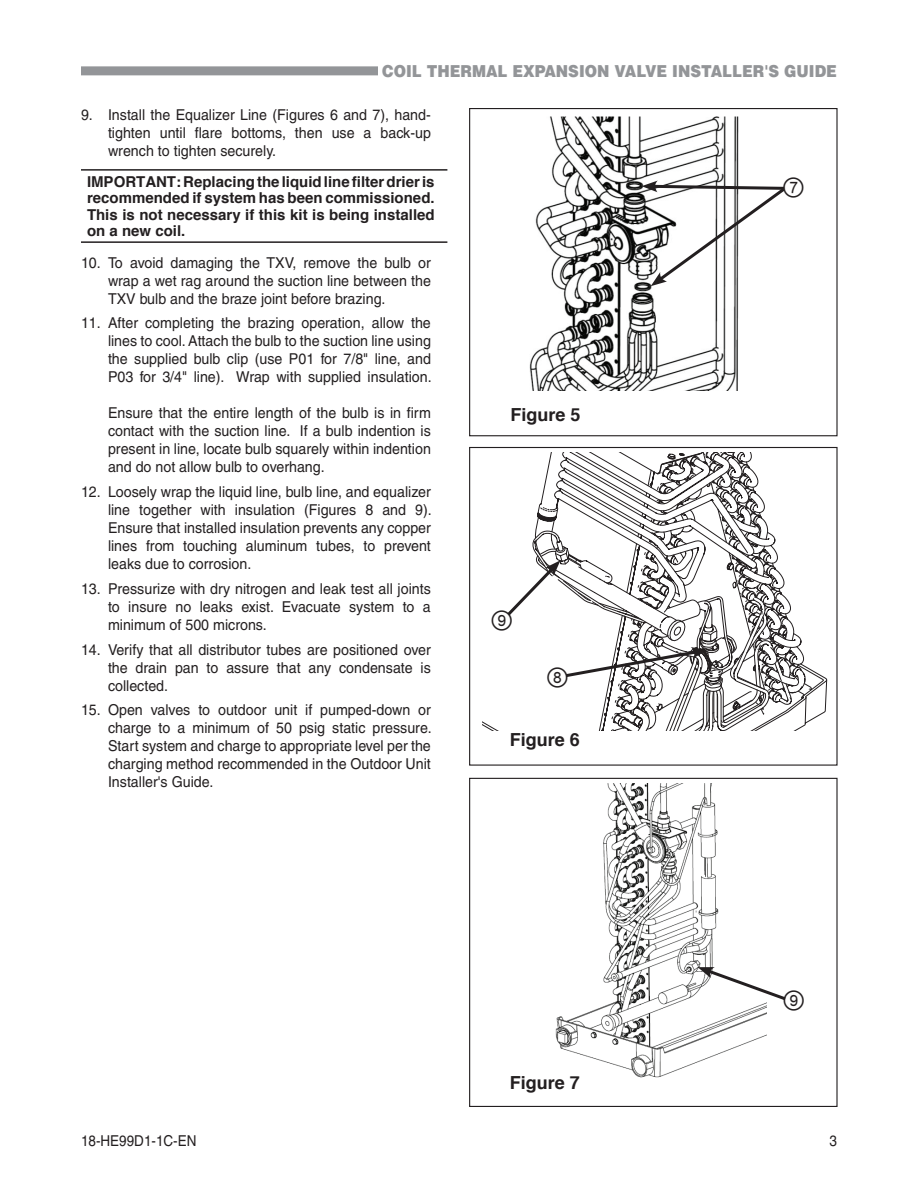
<style>
.page{position:relative;width:918px;height:1188px;background:#fff}
.page>*{position:absolute;margin:0;border:0;box-sizing:border-box;transform-origin:0 0}
.Paragraph{font:24px "Arial Unicode MS";color:#231f20}
._03-12pt_Paragraph_B{font:700 18px "Helvetica";color:#231f20}
.t1{font:900 16.5px "Helvetica";color:#939598;scale:.9 1}
.t2{font:15px/18px "Helvetica";color:#231f20;text-align:justify;scale:.95 1}
._99-Warning_Box_Bold{font:700 15px/16.5px "Helvetica";color:#231f20;text-align:justify}
.t3{font:15px "Helvetica";color:#231f20;scale:.9 1}
</style>
<div class="page">
<div style="left:81px;top:66px;width:297px;height:9px;background:#939598"></div>
<hr style="left:81px;top:169px;width:366px;height:2px;background:#231f20">
<hr style="left:81px;top:241px;width:366px;height:2px;background:#231f20">
<div style="left:469px;top:108px;width:369px;height:328px;border:1px solid #231f20"></div>
<img style="left:529px;top:117px;width:210px;height:274px">
<svg style="left:642px;top:181px;width:143px;height:105px"></svg>
<div style="left:469px;top:447px;width:369px;height:319px;border:1px solid #231f20"></div>
<svg style="left:483px;top:452px;width:345px;height:278px"></svg>
<div style="left:469px;top:778px;width:369px;height:329px;border:1px solid #231f20"></div>
<img style="left:555px;top:783px;width:211px;height:295px">
<svg style="left:698px;top:967px;width:88px;height:36px"></svg>
<p class="t1" style="left:382px;top:60px;width:507px">COIL THERMAL EXPANSION VALVE INSTALLER'S GUIDE</p>
<p class="t2" style="left:108px;top:105px;width:341px;text-indent:-27px">9. Install the Equalizer Line (Figures 6 and 7), hand&shy;tighten until flare bottoms, then use a back-up wrench to tighten securely.</p>
<p class="_99-Warning_Box_Bold" style="left:87px;top:173px;width:349px">IMPORTANT: Replacing the liquid line filter drier is recommended if system has been commissioned.<br>This is not necessary if this kit is being installed on a new coil.</p>
<p class="t2" style="left:108px;top:253px;width:341px;text-indent:-27px">10. To avoid damaging the TXV, remove the bulb or wrap a wet rag around the suction line between the TXV bulb and the braze joint before brazing.</p>
<p class="t2" style="left:108px;top:314px;width:342px;text-indent:-27px">11. After completing the brazing operation, allow the lines to cool. Attach the bulb to the suction line using the supplied bulb clip (use P01 for 7/8" line, and P03 for 3/4" line). Wrap with supplied insulation.</p>
<p class="t2" style="left:108px;top:404px;width:341px">Ensure that the entire length of the bulb is in firm contact with the suction line. If a bulb indention is present in line, locate bulb squarely within indention and do not allow bulb to overhang.</p>
<p class="t2" style="left:108px;top:483px;width:342px;text-indent:-27px">12. Loosely wrap the liquid line, bulb line, and equalizer line together with insulation (Figures 8 and 9).<br>Ensure that installed insulation prevents any copper lines from touching aluminum tubes, to prevent leaks due to corrosion.</p>
<p class="t2" style="left:108px;top:580px;width:341px;text-indent:-27px">13. Pressurize with dry nitrogen and leak test all joints to insure no leaks exist. Evacuate system to a minimum of 500 microns.</p>
<p class="t2" style="left:108px;top:640px;width:341px;text-indent:-27px">14. Verify that all distributor tubes are positioned over the drain pan to assure that any condensate is collected.</p>
<p class="t2" style="left:108px;top:701px;width:342px;text-indent:-27px">15. Open valves to outdoor unit if pumped-down or charge to a minimum of 50 psig static pressure.<br>Start system and charge to appropriate level per the charging method recommended in the Outdoor Unit Installer's Guide.</p>
<p class="Paragraph" style="left:782px;top:169px;width:25px">⑦</p>
<p class="_03-12pt_Paragraph_B" style="left:511px;top:403px;width:72px">Figure 5</p>
<p class="Paragraph" style="left:490px;top:602px;width:25px">⑨</p>
<p class="Paragraph" style="left:545px;top:659px;width:25px">⑧</p>
<p class="_03-12pt_Paragraph_B" style="left:510px;top:728px;width:72px">Figure 6</p>
<p class="_03-12pt_Paragraph_B" style="left:510px;top:1071px;width:72px">Figure 7</p>
<p class="Paragraph" style="left:782px;top:982px;width:25px">⑨</p>
<p class="t3" style="left:81px;top:1132px;width:130px">18-HE99D1-1C-EN</p>
<p class="t3" style="left:829px;top:1132px;width:10px">3</p>
</div>
